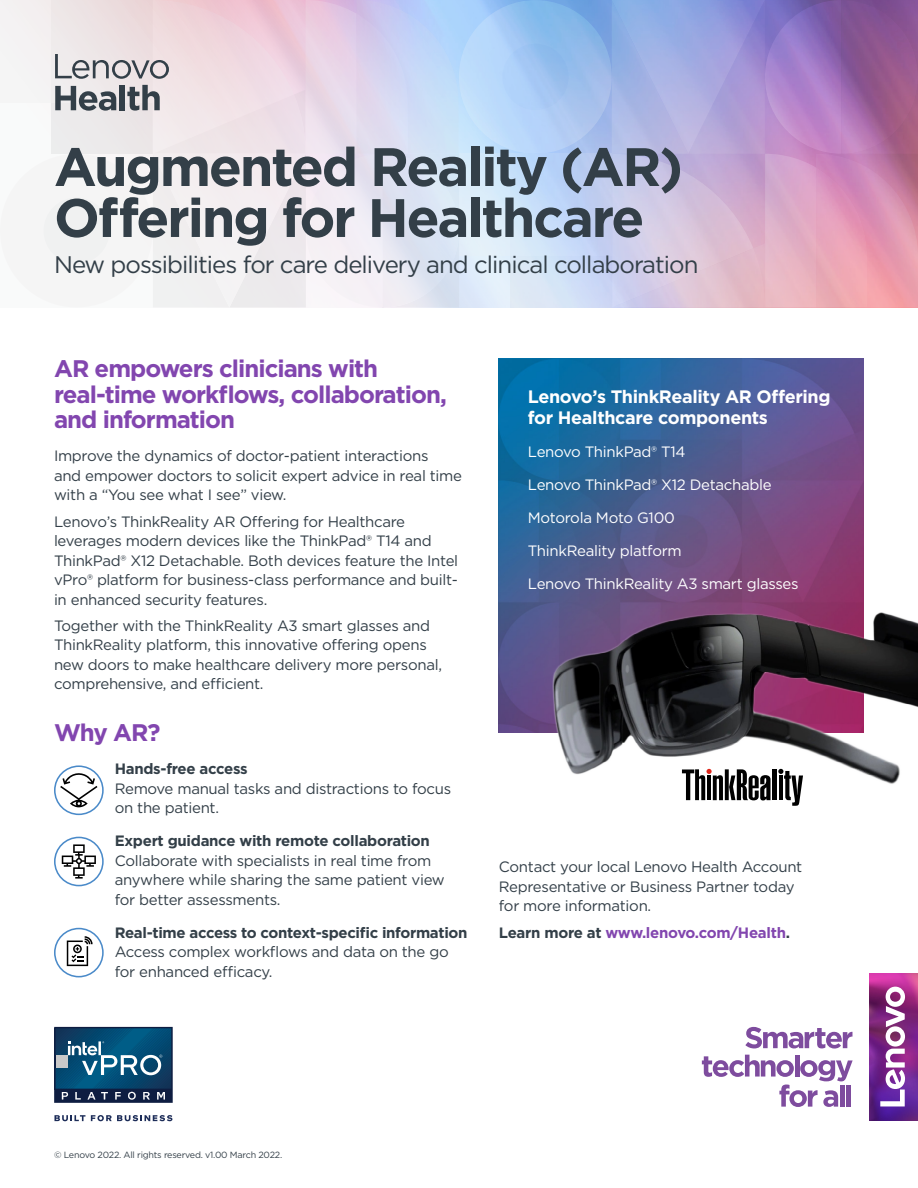
<style>
.page{position:relative;width:918px;height:1188px;background:#fff}
.page>*{position:absolute;margin:0;border:0;box-sizing:border-box;transform-origin:0 0}
.t1{font:700 54px/51px "Gotham";letter-spacing:-.04em;color:#333f48}
.t2{font:700 24px/25.5px "Gotham";letter-spacing:-.04em;color:#8246af}
.t3{font:24px "Gotham";letter-spacing:-.04em;color:#333f48}
.t4{font:700 18px/21px "Gotham";letter-spacing:-.02em;color:#fff}
.t5{font:15px/19.5px "Gotham";letter-spacing:-.02em;color:#333f48}
.t6{font:15px "Gotham";letter-spacing:-.02em;color:#fff}
.t7{font:700 15px "Gotham";letter-spacing:-.02em;color:#333f48}
.t8{font:700 15px "Gotham";letter-spacing:-.02em;color:#8246af}
.t9{font:9px "Gotham";letter-spacing:-.025em;color:#333f48}
.s1{color:#333f48}
</style>
<div class="page">
<img style="left:499px;top:358px;width:365px;height:375px">
<img style="left:501px;top:544px;width:417px;height:257px">
<img style="left:40px;top:0;width:572px;height:307px">
<div style="left:51px;top:102px;width:102px;height:52px;background:#ececed"></div>
<div style="left:51px;top:0;width:102px;height:102px;background:#efecec"></div>
<div style="left:0;top:0;width:51px;height:102px;background:#f4f2f3"></div>
<svg style="left:459px;top:0;width:153px;height:154px"></svg>
<svg style="left:502px;top:44px;width:67px;height:66px"></svg>
<div style="left:510px;top:256px;width:102px;height:51px;background:linear-gradient(to right,#e0eef6,#c6d3f6)"></div>
<svg style="left:510px;top:154px;width:102px;height:102px"></svg>
<div style="left:460px;top:154px;width:50px;height:102px;background:linear-gradient(to right,#e0eff9,#d6eafa)"></div>
<svg style="left:612px;top:0;width:306px;height:307px"></svg>
<div style="left:0;top:154px;width:153px;height:154px;background:#f5f5f5;border-radius:50%"></div>
<div style="left:44px;top:197px;width:66px;height:67px;background:#f0f1f1;border-radius:50%"></div>
<img style="left:869px;top:974px;width:49px;height:146px">
<svg style="left:880px;top:987px;width:25px;height:119px"></svg>
<svg style="left:682px;top:769px;width:89px;height:31px"></svg>
<hr style="left:773px;top:769px;width:4px;height:31px;background:#000">
<svg style="left:778px;top:769px;width:25px;height:37px"></svg>
<svg style="left:745px;top:1027px;width:107px;height:22px"></svg>
<svg style="left:702px;top:1055px;width:151px;height:52px"></svg>
<div style="left:840px;top:1085px;width:5px;height:22px;background:#7e4c9e"></div>
<div style="left:846px;top:1085px;width:5px;height:22px;background:#7e4c9e"></div>
<svg style="left:54px;top:1115px;width:31px;height:6px"></svg>
<svg style="left:91px;top:1115px;width:81px;height:6px"></svg>
<svg style="left:54px;top:1027px;width:118px;height:76px"></svg>
<svg style="left:55px;top:0;width:404px;height:308px"></svg>
<svg style="left:54px;top:765px;width:50px;height:50px"></svg>
<svg style="left:54px;top:837px;width:50px;height:49px"></svg>
<svg style="left:54px;top:928px;width:50px;height:49px"></svg>
<h1 class="t1" style="left:54px;top:141px;width:631px">Augmented Reality (AR)<br>Offering for Healthcare</h1>
<h2 class="t3" style="left:54px;top:250px;width:646px">New possibilities for care delivery and clinical collaboration</h2>
<h2 class="t2" style="left:54px;top:356px;width:394px">AR empowers clinicians with real-time workflows, collaboration, and information</h2>
<p class="t5" style="left:54px;top:446px;width:410px">Improve the dynamics of doctor-patient interactions<br>and empower doctors to solicit expert advice in real time with a “You see what I see” view.</p>
<p class="t5" style="left:54px;top:511px;width:406px">Lenovo’s ThinkReality AR Offering for Healthcare leverages modern devices like the ThinkPad® T14 and ThinkPad® X12 Detachable. Both devices feature the Intel vPro® platform for business-class performance and built&shy;in enhanced security features.</p>
<p class="t5" style="left:54px;top:616px;width:390px">Together with the ThinkReality A3 smart glasses and ThinkReality platform, this innovative offering opens new doors to make healthcare delivery more personal, comprehensive, and efficient.</p>
<h2 class="t2" style="left:54px;top:720px;width:108px">Why AR?</h2>
<p class="t7" style="left:115px;top:759px;width:134px">Hands-free access</p>
<p class="t5" style="left:115px;top:778px;width:338px">Remove manual tasks and distractions to focus on the patient.</p>
<p class="t7" style="left:115px;top:831px;width:317px">Expert guidance with remote collaboration</p>
<p class="t5" style="left:115px;top:850px;width:332px">Collaborate with specialists in real time from anywhere while sharing the same patient view for better assessments.</p>
<p class="t7" style="left:115px;top:922px;width:354px">Real-time access to context-specific information</p>
<p class="t5" style="left:115px;top:942px;width:335px">Access complex workflows and data on the go for enhanced efficacy.</p>
<p class="t4" style="left:528px;top:386px;width:304px">Lenovo’s ThinkReality AR Offering for Healthcare components</p>
<p class="t6" style="left:528px;top:442px;width:159px">Lenovo ThinkPad® T14</p>
<p class="t6" style="left:528px;top:475px;width:245px">Lenovo ThinkPad® X12 Detachable</p>
<p class="t6" style="left:528px;top:508px;width:149px">Motorola Moto G100</p>
<p class="t6" style="left:528px;top:541px;width:155px">ThinkReality platform</p>
<p class="t6" style="left:528px;top:574px;width:272px">Lenovo ThinkReality A3 smart glasses</p>
<p class="t5" style="left:499px;top:857px;width:305px">Contact your local Lenovo Health Account<br>Representative or Business Partner today for more information.</p>
<p class="t8" style="left:499px;top:922px;width:293px"><span class="s1">Learn more at</span> www.lenovo.com/Health<span class="s1">.</span></p>
<p class="t9" style="left:54px;top:1150px;width:230px">© Lenovo 2022. All rights reserved. v1.00 March 2022.</p>
</div>
